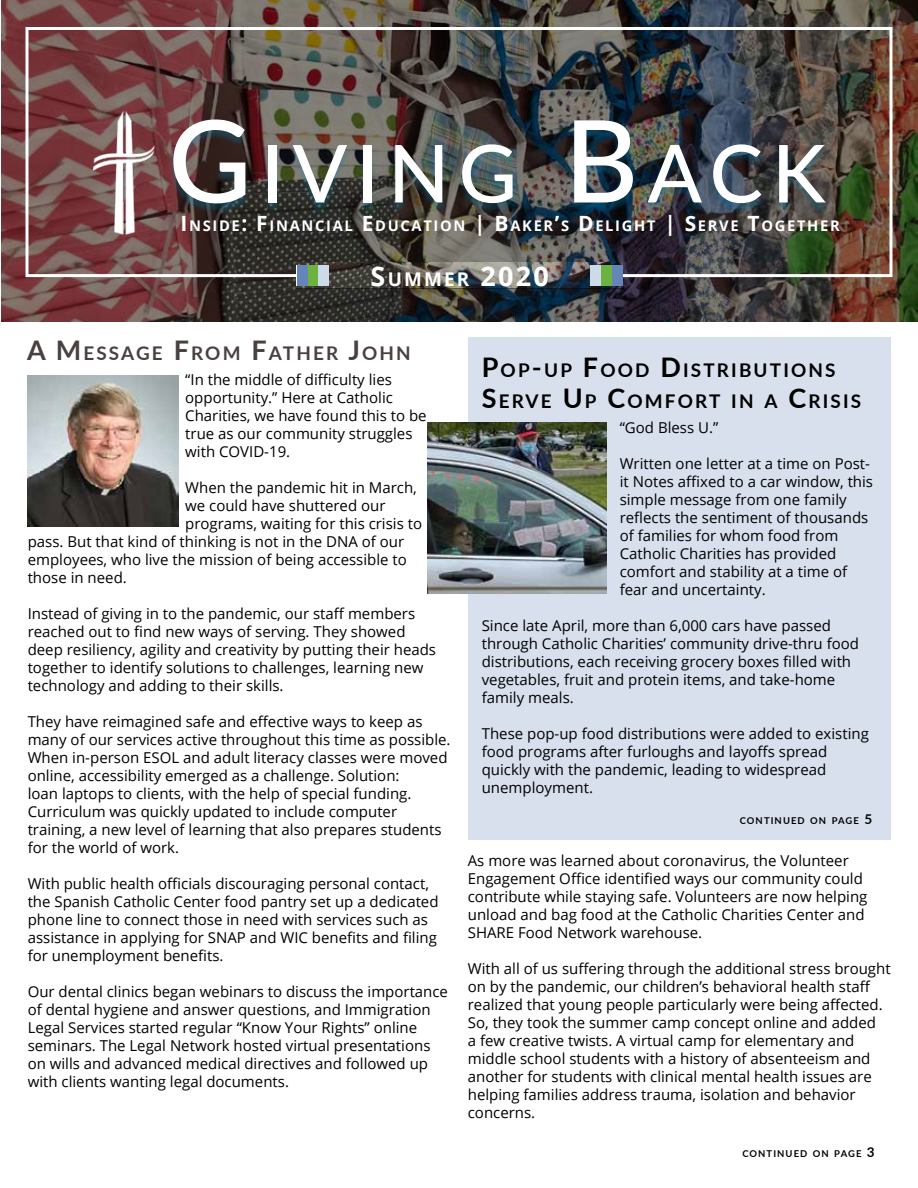
<style>
.page{position:relative;width:918px;height:1188px;background:#fff}
.page>*{position:absolute;margin:0;border:0;box-sizing:border-box;transform-origin:0 0}
.t1{font:500 79.95px "Lato";letter-spacing:.115em;color:#fff}
.t2{font:700 27px "Open Sans";color:#fff}
.t3{font:700 18.9px/31.5px "Lato";letter-spacing:.115em;color:#000}
.t4{font:700 18.9px "Lato";letter-spacing:.115em;color:#48413f}
.t5{font:15px/18px "Open Sans";color:#000}
.t6{font:700 14.7px "Open Sans";letter-spacing:.115em;color:#fff}
.t7{font:700 9.45px "Lato";letter-spacing:.115em;color:#000}
.s1{font-size:114.3px}
.s2{font-size:21px}
.s3{font-size:18.9px}
.s4{font-size:27px}
.s5{font-size:13.5px}
</style>
<div class="page">
<img style="left:1px;top:0;width:917px;height:322px">
<div style="left:26px;top:27px;width:866px;height:250px;border:3px solid #fff"></div>
<img style="left:296px;top:262px;width:326px;height:26px">
<img style="left:27px;top:375px;width:151px;height:151px">
<div style="left:169px;top:121px;width:661px;height:93px;background:#0083b4;opacity:.3"></div>
<img style="left:92px;top:110px;width:62px;height:125px">
<div style="left:590px;top:265px;width:11px;height:21px;background:#cddae9"></div>
<div style="left:601px;top:265px;width:11px;height:21px;background:#6cb240"></div>
<div style="left:612px;top:265px;width:11px;height:21px;background:#6485b8"></div>
<div style="left:318px;top:265px;width:11px;height:21px;background:#cddae9"></div>
<div style="left:307px;top:265px;width:11px;height:21px;background:#6cb240"></div>
<div style="left:297px;top:265px;width:10px;height:21px;background:#6485b8"></div>
<div style="left:468px;top:338px;width:423px;height:502px;background:#d8e0ed"></div>
<img style="left:428px;top:422px;width:178px;height:172px">
<h1 class="t1" style="left:168px;top:116px;width:659px"><span class="s1">G</span>IVING <span class="s1">B</span>ACK</h1>
<p class="t6" style="left:180px;top:216px;width:661px"><span class="s2">I</span>NSI DE<span class="s2">: F</span>I NANCIAL <span class="s2">E</span> DUCATION <span class="s2">| B</span>AKER<span class="s2">’</span>S <span class="s2">D</span> ELIGHT <span class="s2">| S</span>ERVE <span class="s2">T</span>OGETHER</p>
<h2 class="t2" style="left:371px;top:257px;width:180px">S<span class="s3">UMMER</span> 2020</h2>
<p class="t4" style="left:27px;top:339px;width:385px"><span class="s4">A M</span>ESSAGE <span class="s4">F</span>ROM <span class="s4">F</span>ATHER <span class="s4">J</span>OHN</p>
<p class="t5" style="left:185px;top:370px;width:243px">“In the middle of difficulty lies opportunity.” Here at Catholic<br>Charities, we have found this to be true as our community struggles with COVID-19.</p>
<p class="t5" style="left:185px;top:478px;width:233px">When the pandemic hit in March,</p>
<p class="t5" style="left:185px;top:496px;width:202px">we could have shuttered our</p>
<p class="t5" style="left:185px;top:514px;width:238px">programs, waiting for this crisis to</p>
<p class="t5" style="left:28px;top:532px;width:378px">pass. But that kind of thinking is not in the DNA of our</p>
<p class="t5" style="left:28px;top:550px;width:381px">employees, who live the mission of being accessible to</p>
<p class="t5" style="left:28px;top:568px;width:101px">those in need.</p>
<p class="t5" style="left:28px;top:604px;width:410px">Instead of giving in to the pandemic, our staff members reached out to find new ways of serving. They showed deep resiliency, agility and creativity by putting their heads together to identify solutions to challenges, learning new technology and adding to their skills.</p>
<p class="t5" style="left:28px;top:712px;width:424px">They have reimagined safe and effective ways to keep as many of our services active throughout this time as possible.<br>When in-person ESOL and adult literacy classes were moved online, accessibility emerged as a challenge. Solution:<br>loan laptops to clients, with the help of special funding.<br>Curriculum was quickly updated to include computer training, a new level of learning that also prepares students for the world of work.</p>
<p class="t5" style="left:28px;top:874px;width:412px">With public health officials discouraging personal contact, the Spanish Catholic Center food pantry set up a dedicated phone line to connect those in need with services such as assistance in applying for SNAP and WIC benefits and filing for unemployment benefits.</p>
<p class="t5" style="left:28px;top:982px;width:422px">Our dental clinics began webinars to discuss the importance of dental hygiene and answer questions, and Immigration Legal Services started regular “Know Your Rights” online seminars. The Legal Network hosted virtual presentations on wills and advanced medical directives and followed up with clients wanting legal documents.</p>
<p class="t3" style="left:482px;top:353px;width:381px"><span class="s4">P</span>OP<span class="s4">-</span>UP <span class="s4">F</span>OOD <span class="s4">D</span> ISTRIBUTIONS<br><span class="s4">S</span>ERVE <span class="s4">U</span> P <span class="s4">C</span>OMFORT IN A <span class="s4">C</span>RISIS</p>
<p class="t5" style="left:620px;top:418px;width:100px">“God Bless U.”</p>
<p class="t5" style="left:620px;top:454px;width:255px">Written one letter at a time on Post&shy;it Notes affixed to a car window, this simple message from one family reflects the sentiment of thousands of families for whom food from<br>Catholic Charities has provided comfort and stability at a time of fear and uncertainty.</p>
<p class="t5" style="left:482px;top:616px;width:379px">Since late April, more than 6,000 cars have passed through Catholic Charities’ community drive-thru food distributions, each receiving grocery boxes filled with vegetables, fruit and protein items, and take-home family meals.</p>
<p class="t5" style="left:482px;top:724px;width:389px">These pop-up food distributions were added to existing food programs after furloughs and layoffs spread quickly with the pandemic, leading to widespread unemployment.</p>
<p class="t7" style="left:740px;top:814px;width:134px">CONTINUED ON PAGE <span class="s5">5</span></p>
<p class="t5" style="left:468px;top:852px;width:401px">As more was learned about coronavirus, the Volunteer Engagement Office identified ways our community could contribute while staying safe. Volunteers are now helping unload and bag food at the Catholic Charities Center and SHARE Food Network warehouse.</p>
<p class="t5" style="left:468px;top:960px;width:424px">With all of us suffering through the additional stress brought on by the pandemic, our children’s behavioral health staff realized that young people particularly were being affected.<br>So, they took the summer camp concept online and added<br>a few creative twists. A virtual camp for elementary and middle school students with a history of absenteeism and another for students with clinical mental health issues are helping families address trauma, isolation and behavior concerns.</p>
<p class="t7" style="left:742px;top:1146px;width:134px">CONTINUED ON PAGE <span class="s5">3</span></p>
</div>
